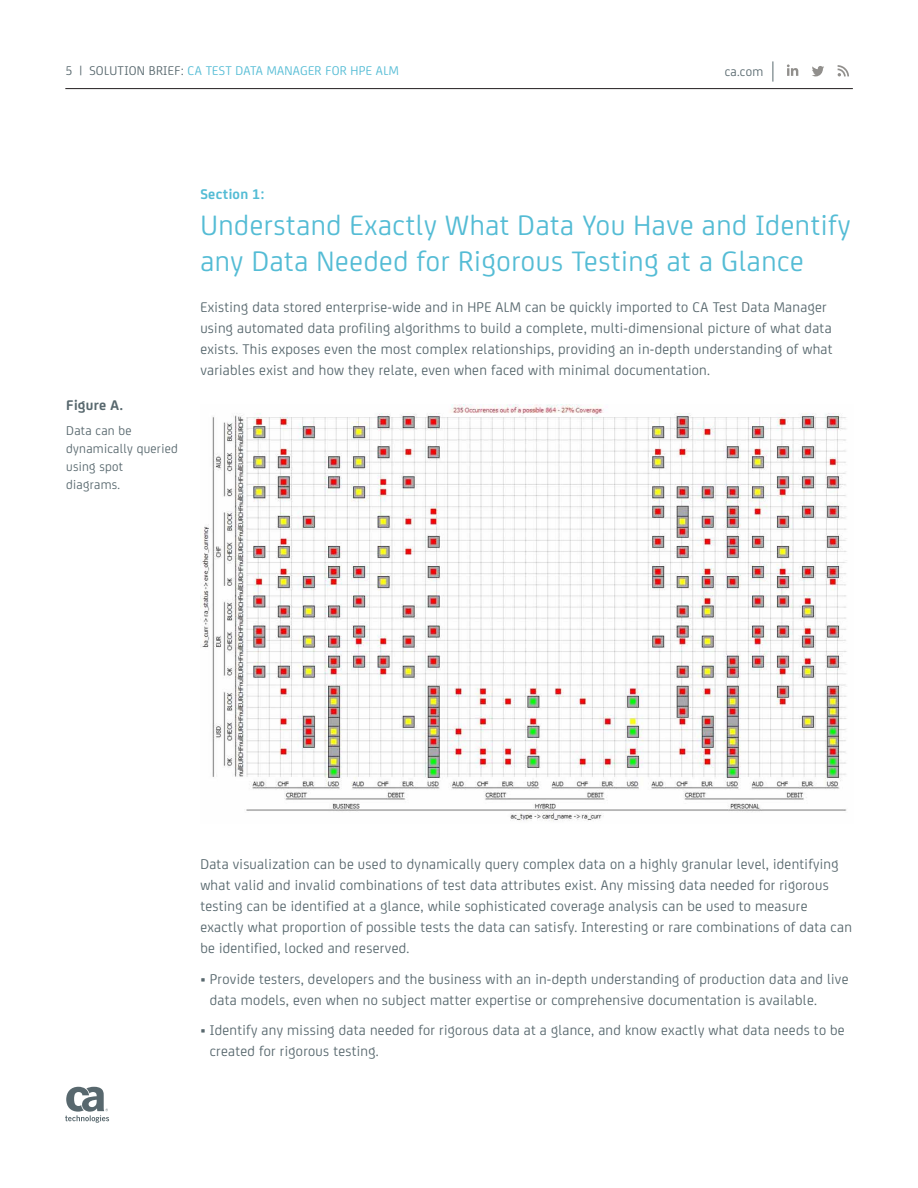
<style>
.page{position:relative;width:918px;height:1188px;background:#fff}
.page>*{position:absolute;margin:0;border:0;box-sizing:border-box;transform-origin:0 0}
.t1{font:30px/36px "CA Sans";letter-spacing:.02em;color:#54bcd5}
.t2{font:15px/21px "CA Sans";letter-spacing:.02em;color:#58686e}
.t3{font:700 15px "CA Sans";letter-spacing:.02em;color:#54bcd5}
.t4{font:700 15px "CA Sans";letter-spacing:.02em;color:#58686e}
.t5{font:13.5px/18px "CA Sans";letter-spacing:.02em;color:#58686e}
.t6{font:13.5px "CA Sans";letter-spacing:.02em;color:#54bcd5}
.s1{color:#58686e}
</style>
<div class="page">
<hr style="left:65px;top:88px;width:788px;height:1px;background:#231f20">
<svg style="left:773px;top:61px;width:1px;height:21px"></svg>
<svg style="left:787px;top:64px;width:11px;height:12px"></svg>
<svg style="left:838px;top:65px;width:11px;height:11px"></svg>
<svg style="left:812px;top:66px;width:12px;height:10px"></svg>
<svg style="left:65px;top:1087px;width:44px;height:36px"></svg>
<img style="left:200px;top:405px;width:647px;height:416px">
<p class="t6" style="left:65px;top:61px;width:335px"><span class="s1">5 | SOLUTION BRIEF:</span> CA TEST DATA MANAGER FOR HPE ALM</p>
<p class="t5" style="left:725px;top:61px;width:40px">ca.com</p>
<p class="t4" style="left:66px;top:394px;width:58px">Figure A.</p>
<p class="t5" style="left:66px;top:421px;width:113px">Data can be dynamically queried using spot diagrams.</p>
<p class="t3" style="left:200px;top:183px;width:65px">Section 1:</p>
<h1 class="t1" style="left:200px;top:205px;width:652px">Understand Exactly What Data You Have and Identify any Data Needed for Rigorous Testing at a Glance</h1>
<p class="t2" style="left:200px;top:296px;width:634px">Existing data stored enterprise-wide and in HPE ALM can be quickly imported to CA Test Data Manager using automated data profiling algorithms to build a complete, multi-dimensional picture of what data exists. This exposes even the most complex relationships, providing an in-depth understanding of what variables exist and how they relate, even when faced with minimal documentation.</p>
<p class="t2" style="left:200px;top:853px;width:653px">Data visualization can be used to dynamically query complex data on a highly granular level, identifying what valid and invalid combinations of test data attributes exist. Any missing data needed for rigorous testing can be identified at a glance, while sophisticated coverage analysis can be used to measure exactly what proportion of possible tests the data can satisfy. Interesting or rare combinations of data can be identified, locked and reserved.</p>
<p class="t2" style="left:210px;top:968px;width:640px;text-indent:-9px">• Provide testers, developers and the business with an in-depth understanding of production data and live data models, even when no subject matter expertise or comprehensive documentation is available.</p>
<p class="t2" style="left:210px;top:1019px;width:636px;text-indent:-9px">• Identify any missing data needed for rigorous data at a glance, and know exactly what data needs to be created for rigorous testing.</p>
</div>
